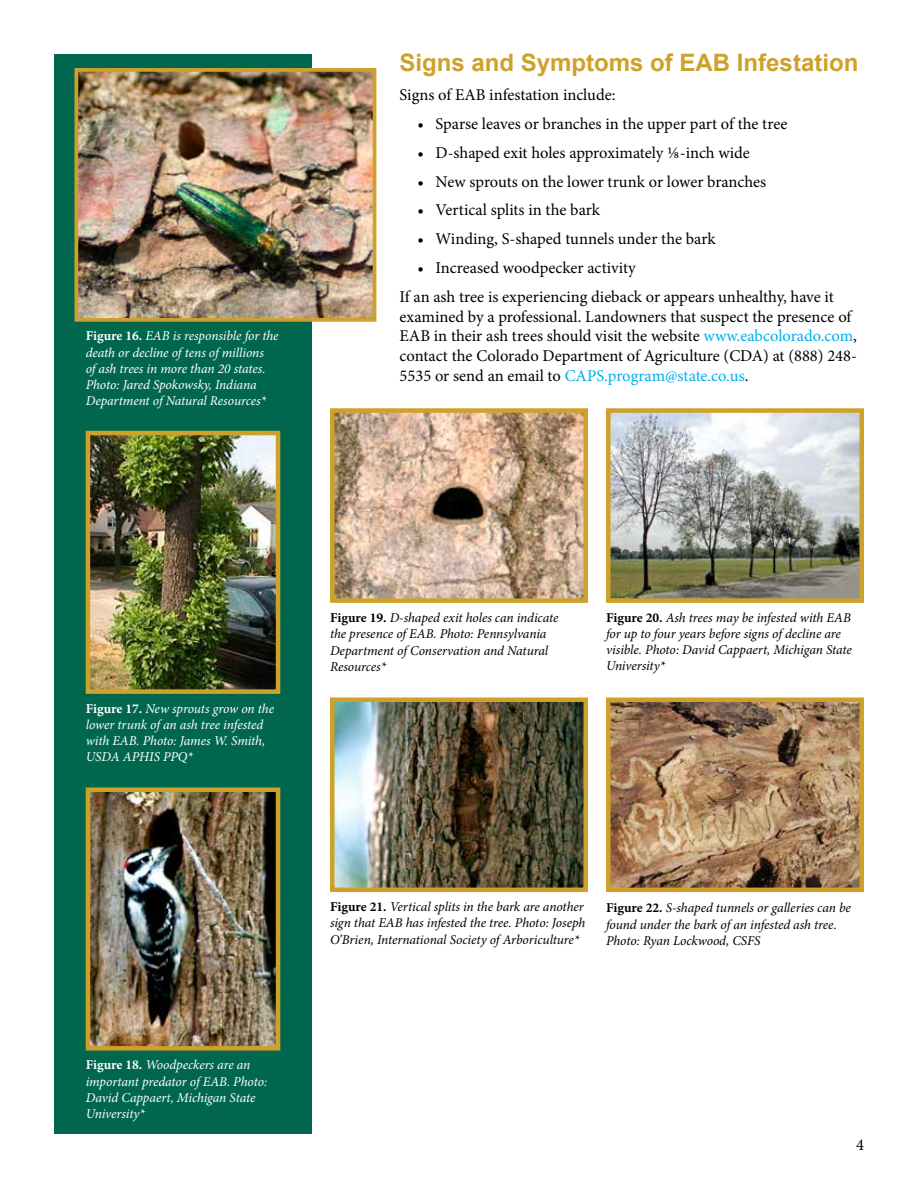
<style>
.page{position:relative;width:918px;height:1188px;background:#fff}
.page>*{position:absolute;margin:0;border:0;box-sizing:border-box;transform-origin:0 0}
.t1{font:700 24px "Arial";color:#cea12b}
.t2{font:16.5px/19.8px "Minion Pro";color:#000}
.t3{font:italic 13.5px/16.2px "Minion Pro";letter-spacing:-.01em;color:#000}
.t4{font:italic 13.5px/16.2px "Minion Pro";letter-spacing:-.01em;color:#fff}
.s1{font-weight:700;font-style:normal}
.s2{color:#00aeef}
</style>
<div class="page">
<div style="left:54px;top:54px;width:258px;height:1080px;background:#00674e"></div>
<img style="left:80px;top:73px;width:291px;height:244px">
<div style="left:75px;top:68px;width:301px;height:254px;border:4px solid #cea12b"></div>
<img style="left:91px;top:793px;width:184px;height:253px">
<div style="left:86px;top:788px;width:194px;height:263px;border:4px solid #cea12b"></div>
<img style="left:91px;top:436px;width:184px;height:253px">
<div style="left:86px;top:431px;width:194px;height:263px;border:4px solid #cea12b"></div>
<img style="left:611px;top:413px;width:248px;height:185px">
<div style="left:606px;top:408px;width:258px;height:195px;border:4px solid #cea12b"></div>
<img style="left:335px;top:413px;width:248px;height:185px">
<div style="left:330px;top:408px;width:258px;height:195px;border:4px solid #cea12b"></div>
<img style="left:335px;top:703px;width:248px;height:184px">
<div style="left:330px;top:698px;width:258px;height:194px;border:4px solid #cea12b"></div>
<img style="left:611px;top:703px;width:248px;height:184px">
<div style="left:606px;top:698px;width:258px;height:194px;border:4px solid #cea12b"></div>
<p class="t4" style="left:86px;top:328px;width:194px"><span class="s1">Figure 16.</span> EAB is responsible for the death or decline of tens of millions<br>of ash trees in more than 20 states.<br>Photo: Jared Spokowsky, Indiana Department of Natural Resources*</p>
<h1 class="t1" style="left:400px;top:46px;width:460px">Signs and Symptoms of EAB Infestation</h1>
<p class="t2" style="left:400px;top:85px;width:217px">Signs of EAB infestation include:</p>
<p class="t2" style="left:418px;top:114px;width:371px">• Sparse leaves or branches in the upper part of the tree</p>
<p class="t2" style="left:418px;top:143px;width:334px">• D-shaped exit holes approximately ⅛-inch wide</p>
<p class="t2" style="left:418px;top:172px;width:350px">• New sprouts on the lower trunk or lower branches</p>
<p class="t2" style="left:418px;top:200px;width:184px">• Vertical splits in the bark</p>
<p class="t2" style="left:418px;top:229px;width:300px">• Winding, S-shaped tunnels under the bark</p>
<p class="t2" style="left:400px;top:253px;width:436px;line-height:28.8px;text-indent:18px">• Increased woodpecker activity<br>If an ash tree is experiencing dieback or appears unhealthy, have it</p>
<p class="t2" style="left:400px;top:307px;width:459px">examined by a professional. Landowners that suspect the presence of EAB in their ash trees should visit the website <span class="s2">www.eabcolorado.com</span>, contact the Colorado Department of Agriculture (CDA) at (888) 248- 5535 or send an email to <span class="s2">CAPS.program@state.co.us</span>.</p>
<p class="t4" style="left:86px;top:700px;width:190px"><span class="s1">Figure 17.</span> New sprouts grow on the lower trunk of an ash tree infested with EAB. Photo: James W. Smith,<br>USDA APHIS PPQ*</p>
<p class="t4" style="left:86px;top:1057px;width:183px"><span class="s1">Figure 18.</span> Woodpeckers are an important predator of EAB. Photo:<br>David Cappaert, Michigan State<br>University*</p>
<p class="t3" style="left:330px;top:610px;width:230px"><span class="s1">Figure 19.</span> D-shaped exit holes can indicate the presence of EAB. Photo: Pennsylvania Department of Conservation and Natural Resources*</p>
<p class="t3" style="left:606px;top:609px;width:248px"><span class="s1">Figure 20.</span> Ash trees may be infested with EAB for up to four years before signs of decline are visible. Photo: David Cappaert, Michigan State University*</p>
<p class="t3" style="left:330px;top:899px;width:257px;text-align:justify"><span class="s1">Figure 21.</span> Vertical splits in the bark are another sign that EAB has infested the tree. Photo: Joseph O’Brien, International Society of Arboriculture*</p>
<p class="t3" style="left:606px;top:900px;width:246px"><span class="s1">Figure 22.</span> S-shaped tunnels or galleries can be found under the bark of an infested ash tree.<br>Photo: Ryan Lockwood, CSFS</p>
<p class="t2" style="left:856px;top:1135px;width:9px">4</p>
</div>
